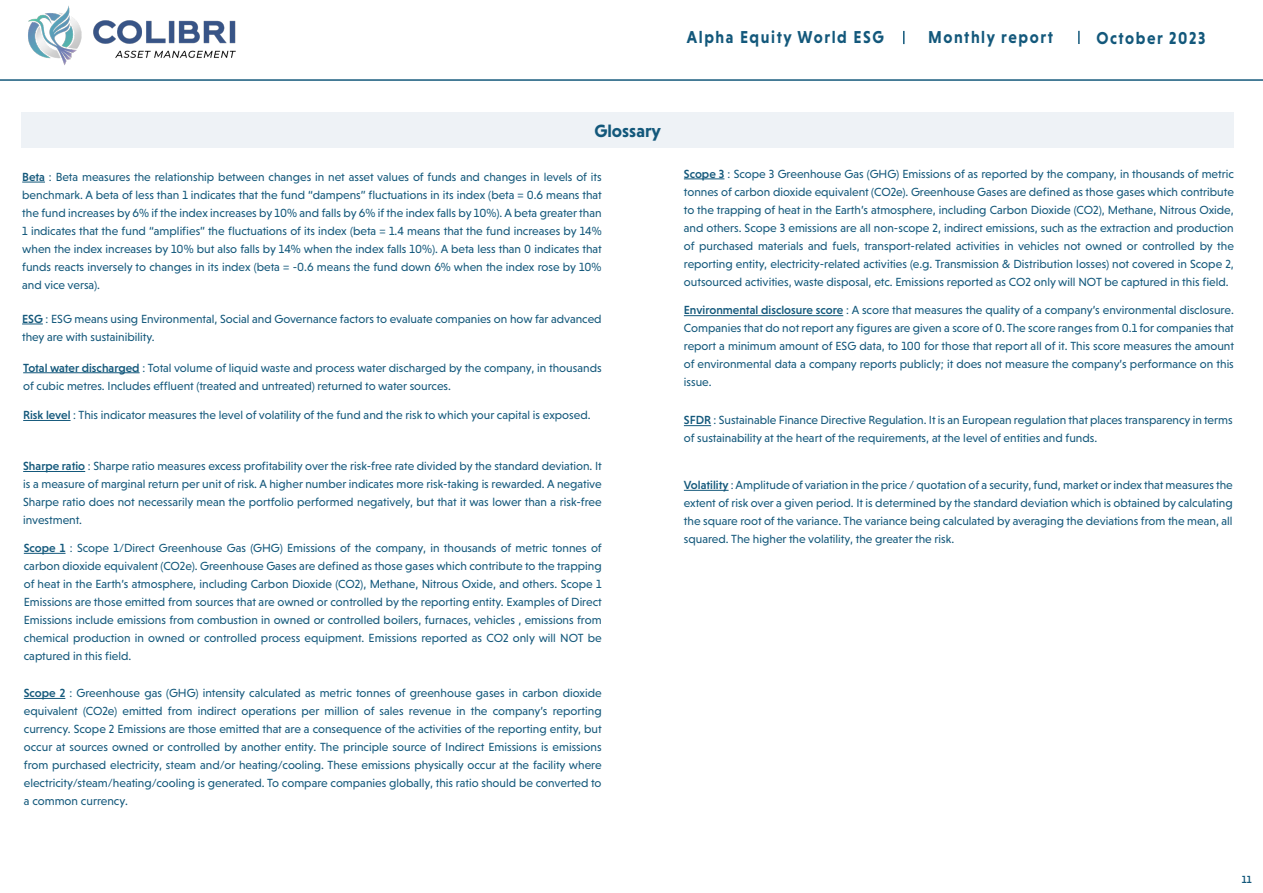
<style>
.page{position:relative;width:1263px;height:893px;background:#fff}
.page>*{position:absolute;margin:0;border:0;box-sizing:border-box;transform-origin:0 0}
.t1{font:700 18px "Niveau Grotesk";color:#13587b}
.t2{font:700 17.55px "Niveau Grotesk";letter-spacing:.1em;color:#13587b;scale:.9 1}
.t3{font:12px/18px "Niveau Grotesk";color:#13587b;text-align:justify}
.t4{font:500 10.5px "Niveau Grotesk";color:#13587b}
.s1{font-weight:500}
</style>
<div class="page">
<svg style="left:1078px;top:31px;width:2px;height:13px"></svg>
<img style="left:28px;top:5px;width:208px;height:60px">
<svg style="left:903px;top:31px;width:1px;height:13px"></svg>
<hr style="left:0;top:79px;width:1263px;height:2px;background:#13587b">
<div style="left:21px;top:113px;width:1213px;height:35px;background:#eef2f6"></div>
<hr style="left:24px;top:553px;width:42px;height:1px;background:#13587b">
<hr style="left:24px;top:698px;width:41px;height:1px;background:#13587b">
<hr style="left:684px;top:179px;width:40px;height:1px;background:#13587b">
<hr style="left:684px;top:315px;width:159px;height:1px;background:#13587b">
<hr style="left:23px;top:372px;width:117px;height:1px;background:#13587b">
<hr style="left:23px;top:420px;width:48px;height:1px;background:#13587b">
<svg style="left:22px;top:324px;width:21px;height:1px"></svg>
<hr style="left:684px;top:490px;width:45px;height:1px;background:#13587b">
<svg style="left:22px;top:182px;width:23px;height:1px"></svg>
<hr style="left:23px;top:471px;width:62px;height:1px;background:#13587b">
<svg style="left:684px;top:425px;width:27px;height:1px"></svg>
<h2 class="t2" style="left:687px;top:27px;width:220px">Alpha Equity World ESG</h2>
<h2 class="t2" style="left:928px;top:27px;width:140px">Monthly report</h2>
<h2 class="t2" style="left:1096px;top:28px;width:123px">October 2023</h2>
<p class="t1" style="left:594px;top:121px;width:68px">Glossary</p>
<p class="t3" style="left:22px;top:168px;width:581px"><span class="s1">Beta</span> : Beta measures the relationship between changes in net asset values of funds and changes in levels of its benchmark. A beta of less than 1 indicates that the fund “dampens” fluctuations in its index (beta = 0.6 means that the fund increases by 6% if the index increases by 10% and falls by 6% if the index falls by 10%). A beta greater than 1 indicates that the fund “amplifies” the fluctuations of its index (beta = 1.4 means that the fund increases by 14% when the index increases by 10% but also falls by 14% when the index falls 10%). A beta less than 0 indicates that funds reacts inversely to changes in its index (beta = -0.6 means the fund down 6% when the index rose by 10% and vice versa).</p>
<p class="t3" style="left:22px;top:310px;width:581px"><span class="s1">ESG</span> : ESG means using Environmental, Social and Governance factors to evaluate companies on how far advanced they are with sustainibility.</p>
<p class="t3" style="left:23px;top:358px;width:580px"><span class="s1">Total water discharged</span> : Total volume of liquid waste and process water discharged by the company, in thousands of cubic metres. Includes effluent (treated and untreated) returned to water sources.</p>
<p class="t3" style="left:23px;top:406px;width:569px"><span class="s1">Risk level</span> : This indicator measures the level of volatility of the fund and the risk to which your capital is exposed.</p>
<p class="t3" style="left:23px;top:457px;width:580px"><span class="s1">Sharpe ratio</span> : Sharpe ratio measures excess profitability over the risk-free rate divided by the standard deviation. It is a measure of marginal return per unit of risk. A higher number indicates more risk-taking is rewarded. A negative Sharpe ratio does not necessarily mean the portfolio performed negatively, but that it was lower than a risk-free investment.</p>
<p class="t3" style="left:24px;top:539px;width:579px"><span class="s1">Scope 1</span> : Scope 1/Direct Greenhouse Gas (GHG) Emissions of the company, in thousands of metric tonnes of carbon dioxide equivalent (CO2e). Greenhouse Gases are defined as those gases which contribute to the trapping of heat in the Earth’s atmosphere, including Carbon Dioxide (CO2), Methane, Nitrous Oxide, and others. Scope 1<br>Emissions are those emitted from sources that are owned or controlled by the reporting entity. Examples of Direct Emissions include emissions from combustion in owned or controlled boilers, furnaces, vehicles , emissions from chemical production in owned or controlled process equipment. Emissions reported as CO2 only will NOT be captured in this field.</p>
<p class="t3" style="left:24px;top:684px;width:579px"><span class="s1">Scope 2</span> : Greenhouse gas (GHG) intensity calculated as metric tonnes of greenhouse gases in carbon dioxide equivalent (CO2e) emitted from indirect operations per million of sales revenue in the company’s reporting currency. Scope 2 Emissions are those emitted that are a consequence of the activities of the reporting entity, but occur at sources owned or controlled by another entity. The principle source of Indirect Emissions is emissions from purchased electricity, steam and/or heating/cooling. These emissions physically occur at the facility where electricity/steam/heating/cooling is generated. To compare companies globally, this ratio should be converted to a common currency.</p>
<p class="t3" style="left:684px;top:165px;width:551px"><span class="s1">Scope 3</span> : Scope 3 Greenhouse Gas (GHG) Emissions of as reported by the company, in thousands of metric tonnes of carbon dioxide equivalent (CO2e). Greenhouse Gases are defined as those gases which contribute to the trapping of heat in the Earth’s atmosphere, including Carbon Dioxide (CO2), Methane, Nitrous Oxide, and others. Scope 3 emissions are all non-scope 2, indirect emissions, such as the extraction and production of purchased materials and fuels, transport-related activities in vehicles not owned or controlled by the reporting entity, electricity-related activities (e.g. Transmission &amp; Distribution losses) not covered in Scope 2, outsourced activities, waste disposal, etc. Emissions reported as CO2 only will NOT be captured in this field.</p>
<p class="t3" style="left:684px;top:301px;width:552px"><span class="s1">Environmental disclosure score</span> : A score that measures the quality of a company’s environmental disclosure.<br>Companies that do not report any figures are given a score of 0. The score ranges from 0.1 for companies that report a minimum amount of ESG data, to 100 for those that report all of it. This score measures the amount of environmental data a company reports publicly; it does not measure the company’s performance on this issue.</p>
<p class="t3" style="left:684px;top:411px;width:550px"><span class="s1">SFDR</span> : Sustainable Finance Directive Regulation. It is an European regulation that places transparency in terms of sustainability at the heart of the requirements, at the level of entities and funds.</p>
<p class="t3" style="left:684px;top:476px;width:550px"><span class="s1">Volatility</span> : Amplitude of variation in the price / quotation of a security, fund, market or index that measures the extent of risk over a given period. It is determined by the standard deviation which is obtained by calculating the square root of the variance. The variance being calculated by averaging the deviations from the mean, all squared. The higher the volatility, the greater the risk.</p>
<p class="t4" style="left:1242px;top:874px;width:11px">11</p>
</div>
